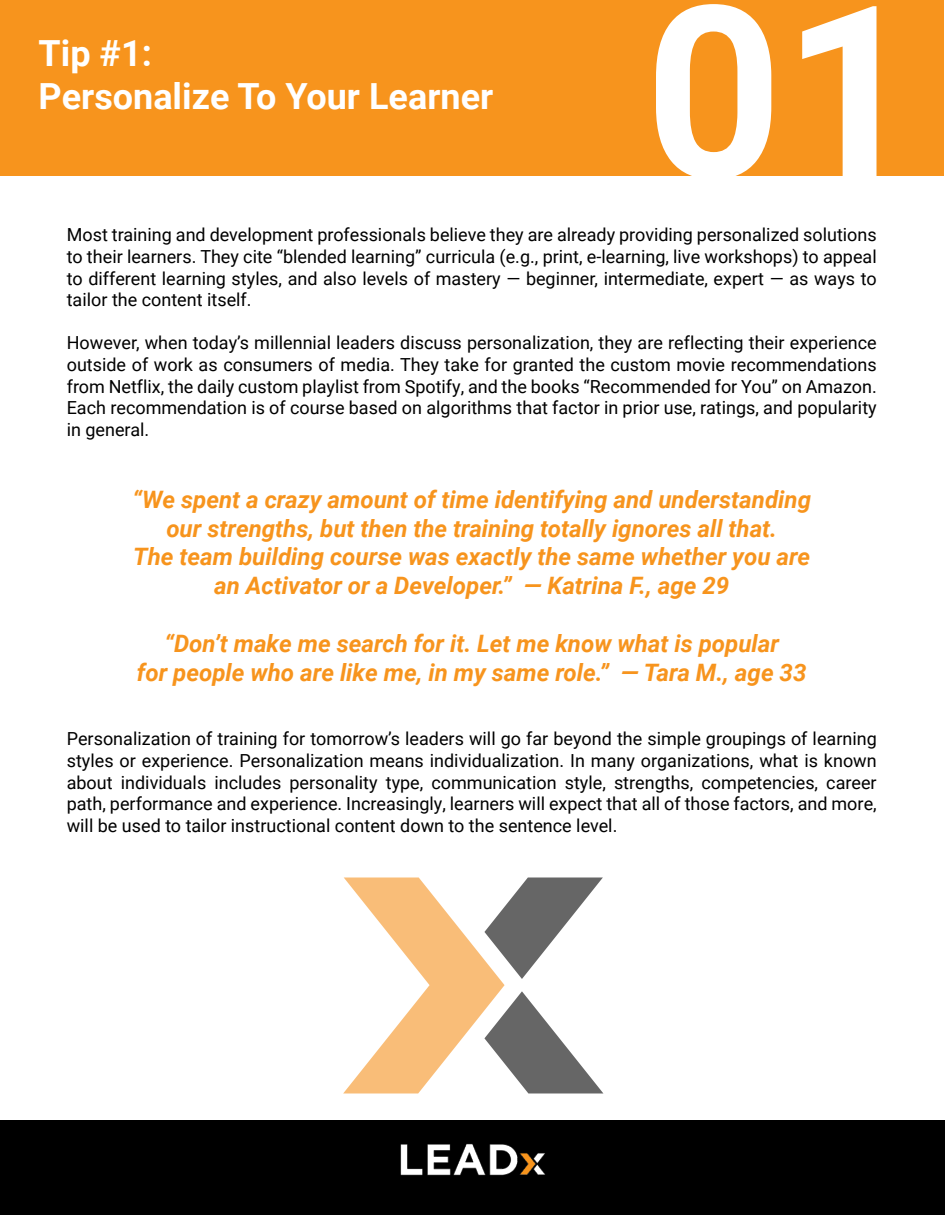
<style>
.page{position:relative;width:945px;height:1215px;background:#fff}
.page>*{position:absolute;margin:0;border:0;box-sizing:border-box;transform-origin:0 0}
.t1{font:700 240px "Roboto";color:#fff}
.t2{font:700 36px/43.2px "Roboto";color:#fff}
.t3{font:italic 700 24px/28.8px "Roboto";color:#f7941d;text-align:center}
.t4{font:18px/21.6px "Roboto";color:#000;text-align:justify}
</style>
<div class="page">
<div style="left:0;top:1120px;width:945px;height:95px;background:#000"></div>
<img style="left:400px;top:1143px;width:145px;height:33px">
<div style="left:0;top:0;width:944px;height:176px;background:#f7941d"></div>
<svg style="left:343px;top:878px;width:260px;height:216px"></svg>
<h2 class="t2" style="left:39px;top:30px;width:456px">Tip #1:<br>Personalize To Your Learner</h2>
<h1 class="t1" style="left:645px;top:-76px;width:277px">01</h1>
<p class="t4" style="left:67px;top:223px;width:812px">Most training and development professionals believe they are already providing personalized solutions to their learners. They cite “blended learning” curricula (e.g., print, e-learning, live workshops) to appeal to different learning styles, and also levels of mastery — beginner, intermediate, expert — as ways to tailor the content itself.</p>
<p class="t4" style="left:67px;top:331px;width:812px">However, when today’s millennial leaders discuss personalization, they are reflecting their experience outside of work as consumers of media. They take for granted the custom movie recommendations from Netflix, the daily custom playlist from Spotify, and the books “Recommended for You” on Amazon.<br>Each recommendation is of course based on algorithms that factor in prior use, ratings, and popularity in general.</p>
<h3 class="t3" style="left:132px;top:484px;width:680px">“We spent a crazy amount of time identifying and understanding our strengths, but then the training totally ignores all that.<br>The team building course was exactly the same whether you are an Activator or a Developer.” — Katrina F., age 29</h3>
<h3 class="t3" style="left:137px;top:628px;width:671px">“Don’t make me search for it. Let me know what is popular<br>for people who are like me, in my same role.” — Tara M., age 33</h3>
<p class="t4" style="left:67px;top:727px;width:812px">Personalization of training for tomorrow’s leaders will go far beyond the simple groupings of learning styles or experience. Personalization means individualization. In many organizations, what is known about individuals includes personality type, communication style, strengths, competencies, career path, performance and experience. Increasingly, learners will expect that all of those factors, and more, will be used to tailor instructional content down to the sentence level.</p>
</div>
